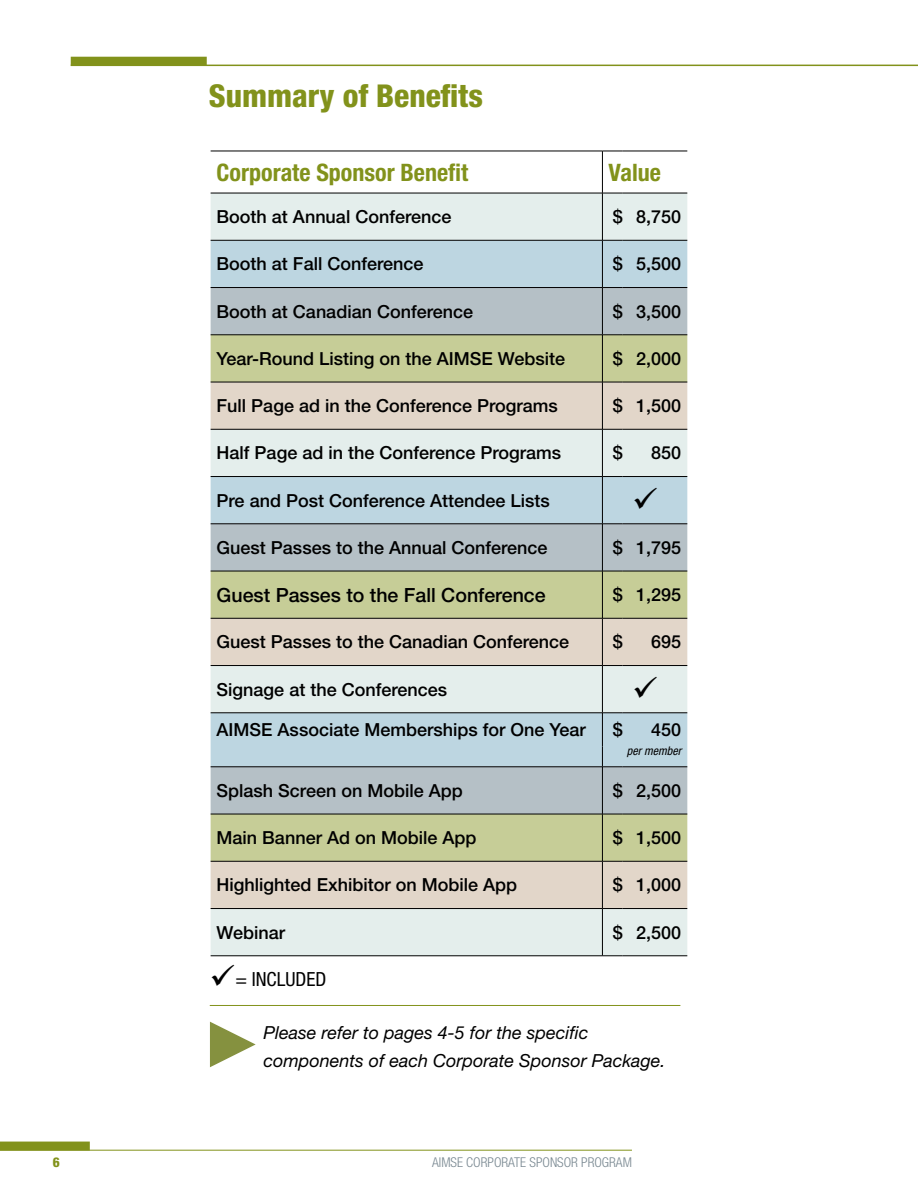
<style>
.page{position:relative;width:918px;height:1188px;background:#fff}
.page>*{position:absolute;margin:0;border:0;box-sizing:border-box;transform-origin:0 0}
.t1{font:700 64.5px "Arial";color:#85913f}
.t2{font:800 condensed 31.5px "Helvetica Neue LT Std";color:#82921b}
.t3{font:700 condensed 24px "Helvetica Neue LT Std";color:#82921b}
.t4{font:500 19.5px "Helvetica Neue LT Std";color:#000}
.t5{font:condensed 19.5px "Helvetica Neue LT Std";color:#000}
.t6{font:500 18px "Helvetica Neue LT Std";color:#000}
.t7{font:italic 18px/28.5px "Helvetica Neue LT Std";color:#000}
.t8{font:300 condensed 13.5px "Helvetica Neue LT Std";color:#798891}
.t9{font:800 condensed 13.5px "Helvetica Neue LT Std";color:#82921b}
.t10{font:italic condensed 12px "Helvetica Neue LT Std";color:#000}
</style>
<div class="page">
<hr style="left:0;top:1150px;width:632px;height:1px;background:#82921b">
<div style="left:0;top:1142px;width:90px;height:9px;background:#82921b"></div>
<div style="left:211px;top:194px;width:476px;height:762px;background:#e4eeec"></div>
<div style="left:211px;top:241px;width:476px;height:46px;background:#bdd6e1"></div>
<div style="left:211px;top:288px;width:476px;height:47px;background:#b5c0c6"></div>
<div style="left:211px;top:336px;width:476px;height:46px;background:#c6cd97"></div>
<svg style="left:211px;top:383px;width:476px;height:525px;background:#ccd3c8"></svg>
<hr style="left:211px;top:151px;width:391px;height:1px;background:#000">
<svg style="left:603px;top:151px;width:20px;height:1px"></svg>
<hr style="left:623px;top:151px;width:64px;height:1px;background:#000">
<hr style="left:602px;top:193px;width:1px;height:47px;background:#000">
<hr style="left:602px;top:240px;width:1px;height:47px;background:#000">
<hr style="left:602px;top:288px;width:1px;height:47px;background:#000">
<hr style="left:602px;top:335px;width:1px;height:47px;background:#000">
<hr style="left:602px;top:382px;width:1px;height:47px;background:#000">
<hr style="left:602px;top:429px;width:1px;height:47px;background:#000">
<hr style="left:602px;top:477px;width:1px;height:47px;background:#000">
<hr style="left:602px;top:524px;width:1px;height:47px;background:#000">
<hr style="left:602px;top:571px;width:1px;height:47px;background:#000">
<hr style="left:602px;top:618px;width:1px;height:47px;background:#000">
<hr style="left:602px;top:666px;width:1px;height:47px;background:#000">
<hr style="left:602px;top:713px;width:1px;height:34px;background:#000">
<hr style="left:602px;top:767px;width:1px;height:47px;background:#000">
<hr style="left:602px;top:814px;width:1px;height:47px;background:#000">
<hr style="left:602px;top:861px;width:1px;height:47px;background:#000">
<hr style="left:602px;top:909px;width:1px;height:47px;background:#000">
<hr style="left:211px;top:193px;width:391px;height:1px;background:#000">
<svg style="left:602px;top:193px;width:21px;height:1px"></svg>
<hr style="left:623px;top:193px;width:64px;height:1px;background:#000">
<hr style="left:211px;top:240px;width:391px;height:1px;background:#000">
<svg style="left:602px;top:240px;width:21px;height:1px"></svg>
<hr style="left:623px;top:240px;width:64px;height:1px;background:#000">
<hr style="left:211px;top:287px;width:391px;height:1px;background:#000">
<svg style="left:602px;top:287px;width:21px;height:1px"></svg>
<hr style="left:623px;top:287px;width:64px;height:1px;background:#000">
<hr style="left:211px;top:335px;width:391px;height:1px;background:#000">
<svg style="left:603px;top:335px;width:20px;height:1px"></svg>
<hr style="left:623px;top:335px;width:64px;height:1px;background:#000">
<hr style="left:211px;top:382px;width:391px;height:1px;background:#000">
<svg style="left:602px;top:382px;width:21px;height:1px"></svg>
<hr style="left:623px;top:382px;width:64px;height:1px;background:#000">
<hr style="left:211px;top:429px;width:391px;height:1px;background:#000">
<svg style="left:602px;top:429px;width:21px;height:1px"></svg>
<hr style="left:623px;top:429px;width:64px;height:1px;background:#000">
<hr style="left:211px;top:476px;width:391px;height:1px;background:#000">
<svg style="left:602px;top:476px;width:21px;height:1px"></svg>
<hr style="left:623px;top:476px;width:64px;height:1px;background:#000">
<hr style="left:211px;top:524px;width:391px;height:1px;background:#000">
<svg style="left:603px;top:524px;width:20px;height:1px"></svg>
<hr style="left:623px;top:524px;width:64px;height:1px;background:#000">
<hr style="left:211px;top:571px;width:391px;height:1px;background:#000">
<svg style="left:602px;top:571px;width:21px;height:1px"></svg>
<hr style="left:623px;top:571px;width:64px;height:1px;background:#000">
<hr style="left:211px;top:618px;width:391px;height:1px;background:#000">
<svg style="left:602px;top:618px;width:21px;height:1px"></svg>
<hr style="left:623px;top:618px;width:64px;height:1px;background:#000">
<hr style="left:211px;top:665px;width:391px;height:1px;background:#000">
<svg style="left:602px;top:665px;width:21px;height:1px"></svg>
<hr style="left:623px;top:665px;width:64px;height:1px;background:#000">
<hr style="left:211px;top:713px;width:391px;height:1px;background:#000">
<svg style="left:603px;top:713px;width:20px;height:1px"></svg>
<hr style="left:623px;top:713px;width:64px;height:1px;background:#000">
<hr style="left:211px;top:767px;width:391px;height:1px;background:#000">
<svg style="left:602px;top:747px;width:21px;height:21px"></svg>
<hr style="left:623px;top:767px;width:64px;height:1px;background:#000">
<hr style="left:211px;top:814px;width:391px;height:1px;background:#000">
<svg style="left:602px;top:814px;width:21px;height:1px"></svg>
<hr style="left:623px;top:814px;width:64px;height:1px;background:#000">
<hr style="left:211px;top:861px;width:391px;height:1px;background:#000">
<svg style="left:602px;top:861px;width:21px;height:1px"></svg>
<hr style="left:623px;top:861px;width:64px;height:1px;background:#000">
<hr style="left:211px;top:908px;width:391px;height:1px;background:#000">
<svg style="left:602px;top:908px;width:21px;height:1px"></svg>
<hr style="left:623px;top:908px;width:64px;height:1px;background:#000">
<hr style="left:211px;top:956px;width:391px;height:1px;background:#000">
<svg style="left:602px;top:956px;width:21px;height:1px"></svg>
<hr style="left:623px;top:956px;width:64px;height:1px;background:#000">
<hr style="left:602px;top:151px;width:1px;height:42px;background:#000">
<hr style="left:71px;top:65px;width:847px;height:1px;background:#82921b">
<div style="left:71px;top:57px;width:136px;height:9px;background:#82921b"></div>
<hr style="left:210px;top:1005px;width:470px;height:1px;background:#82921b">
<svg style="left:634px;top:487px;width:23px;height:22px"></svg>
<svg style="left:634px;top:676px;width:23px;height:22px"></svg>
<p class="t9" style="left:53px;top:1153px;width:9px">6</p>
<h2 class="t2" style="left:209px;top:77px;width:276px">Summary of Benefits</h2>
<h3 class="t3" style="left:217px;top:158px;width:253px">Corporate Sponsor Benefit</h3>
<h3 class="t3" style="left:608px;top:158px;width:54px">Value</h3>
<p class="t6" style="left:217px;top:206px;width:236px">Booth at Annual Conference</p>
<p class="t6" style="left:613px;top:206px;width:70px">$ 8,750</p>
<p class="t6" style="left:217px;top:253px;width:208px">Booth at Fall Conference</p>
<p class="t6" style="left:613px;top:253px;width:70px">$ 5,500</p>
<p class="t6" style="left:217px;top:300px;width:258px">Booth at Canadian Conference</p>
<p class="t6" style="left:613px;top:300px;width:70px">$ 3,500</p>
<p class="t6" style="left:217px;top:348px;width:350px">Year-Round Listing on the AIMSE Website</p>
<p class="t6" style="left:613px;top:348px;width:70px">$ 2,000</p>
<p class="t6" style="left:217px;top:395px;width:343px">Full Page ad in the Conference Programs</p>
<p class="t6" style="left:613px;top:395px;width:70px">$ 1,500</p>
<p class="t6" style="left:217px;top:442px;width:346px">Half Page ad in the Conference Programs</p>
<p class="t6" style="left:613px;top:442px;width:12px">$</p>
<p class="t6" style="left:651px;top:442px;width:32px">850</p>
<p class="t6" style="left:217px;top:489px;width:335px">Pre and Post Conference Attendee Lists</p>
<p class="t6" style="left:217px;top:537px;width:332px">Guest Passes to the Annual Conference</p>
<p class="t6" style="left:613px;top:537px;width:70px">$ 1,795</p>
<p class="t4" style="left:217px;top:583px;width:331px">Guest Passes to the Fall Conference</p>
<p class="t6" style="left:613px;top:584px;width:70px">$ 1,295</p>
<p class="t6" style="left:217px;top:631px;width:354px">Guest Passes to the Canadian Conference</p>
<p class="t6" style="left:613px;top:631px;width:12px">$</p>
<p class="t6" style="left:651px;top:631px;width:32px">695</p>
<p class="t6" style="left:217px;top:678px;width:232px">Signage at the Conferences</p>
<p class="t6" style="left:217px;top:719px;width:371px">AIMSE Associate Memberships for One Year</p>
<p class="t6" style="left:613px;top:719px;width:12px">$</p>
<p class="t6" style="left:651px;top:719px;width:32px">450</p>
<p class="t10" style="left:627px;top:744px;width:56px">per member</p>
<p class="t6" style="left:217px;top:780px;width:248px">Splash Screen on Mobile App</p>
<p class="t6" style="left:613px;top:780px;width:70px">$ 2,500</p>
<p class="t6" style="left:217px;top:827px;width:261px">Main Banner Ad on Mobile App</p>
<p class="t6" style="left:613px;top:827px;width:70px">$ 1,500</p>
<p class="t6" style="left:217px;top:874px;width:302px">Highlighted Exhibitor on Mobile App</p>
<p class="t6" style="left:613px;top:874px;width:70px">$ 1,000</p>
<p class="t6" style="left:217px;top:921px;width:70px">Webinar</p>
<p class="t6" style="left:613px;top:921px;width:70px">$ 2,500</p>
<p class="t5" style="left:210px;top:967px;width:118px">✓= INCLUDED</p>
<h1 class="t1" style="left:201px;top:1001px;width:65px">►</h1>
<p class="t7" style="left:264px;top:1018px;width:404px">Please refer to pages 4-5 for the specific components of each Corporate Sponsor Package.</p>
<p class="t8" style="left:432px;top:1154px;width:201px">AIMSE CORPORATE SPONSOR PROGRAM</p>
</div>
